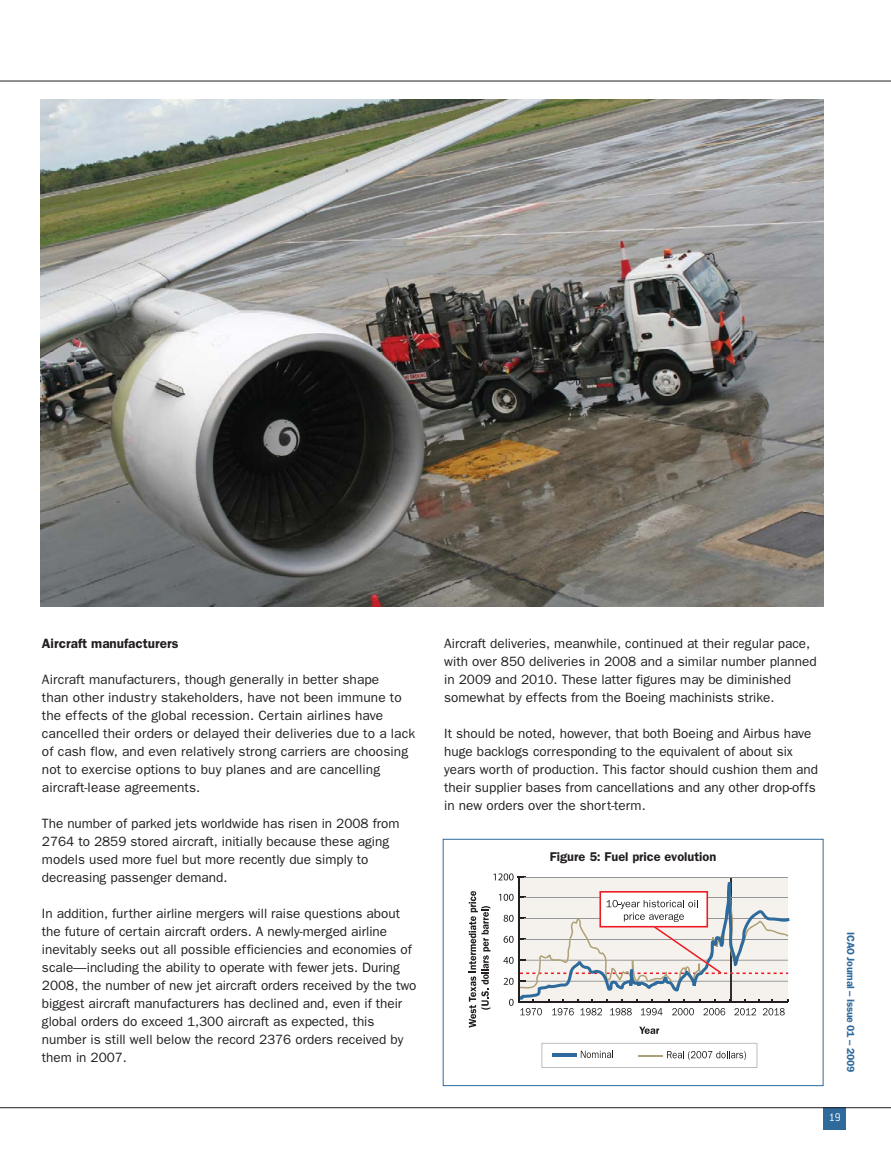
<style>
.page{position:relative;width:891px;height:1175px;background:#fff}
.page>*{position:absolute;margin:0;border:0;box-sizing:border-box;transform-origin:0 0}
.t1{font:13.5px/18px "Franklin Gothic";color:#231f20}
.t2{font:600 13.5px "Franklin Gothic";color:#231f20}
.t3{font:600 12.75px "Franklin Gothic";color:#231f20}
.t4{font:300 12px "Conduit ITC Std";color:#fff}
.t5{font:600 10.5px "Franklin Gothic";letter-spacing:-.03em;color:#2e6a9c}
</style>
<div class="page">
<div style="left:824px;top:1107px;width:22px;height:23px;background:#2e6a9c"></div>
<svg style="left:469px;top:873px;width:321px;height:161px"></svg>
<svg style="left:542px;top:1042px;width:215px;height:25px"></svg>
<div style="left:443px;top:839px;width:381px;height:247px;border:1px solid #2e6a9c"></div>
<img style="left:40px;top:99px;width:784px;height:507px">
<hr style="left:0;top:1107px;width:891px;height:1px;background:#231f20">
<hr style="left:0;top:81px;width:891px;height:1px;background:#231f20">
<p class="t2" style="left:42px;top:639px;width:138px">Aircraft manufacturers</p>
<p class="t1" style="left:42px;top:672px;width:375px">Aircraft manufacturers, though generally in better shape<br>than other industry stakeholders, have not been immune to the effects of the global recession. Certain airlines have cancelled their orders or delayed their deliveries due to a lack of cash flow, and even relatively strong carriers are choosing not to exercise options to buy planes and are cancelling aircraft-lease agreements.</p>
<p class="t1" style="left:42px;top:816px;width:359px">The number of parked jets worldwide has risen in 2008 from 2764 to 2859 stored aircraft, initially because these aging models used more fuel but more recently due simply to decreasing passenger demand.</p>
<p class="t1" style="left:42px;top:906px;width:376px">In addition, further airline mergers will raise questions about the future of certain aircraft orders. A newly-merged airline inevitably seeks out all possible efficiencies and economies of scale—including the ability to operate with fewer jets. During 2008, the number of new jet aircraft orders received by the two biggest aircraft manufacturers has declined and, even if their global orders do exceed 1,300 aircraft as expected, this number is still well below the record 2376 orders received by them in 2007.</p>
<p class="t1" style="left:444px;top:635px;width:374px">Aircraft deliveries, meanwhile, continued at their regular pace, with over 850 deliveries in 2008 and a similar number planned in 2009 and 2010. These latter figures may be diminished somewhat by effects from the Boeing machinists strike.</p>
<p class="t1" style="left:444px;top:725px;width:375px">It should be noted, however, that both Boeing and Airbus have huge backlogs corresponding to the equivalent of about six years worth of production. This factor should cushion them and their supplier bases from cancellations and any other drop-offs in new orders over the short-term.</p>
<p class="t3" style="left:550px;top:851px;width:168px">Figure 5: Fuel price evolution</p>
<p class="t5" style="left:854px;top:932px;width:141px;rotate:90deg">ICAO Journal – Issue 01 – 2009</p>
<p class="t4" style="left:829px;top:1113px;width:14px">19</p>
</div>
